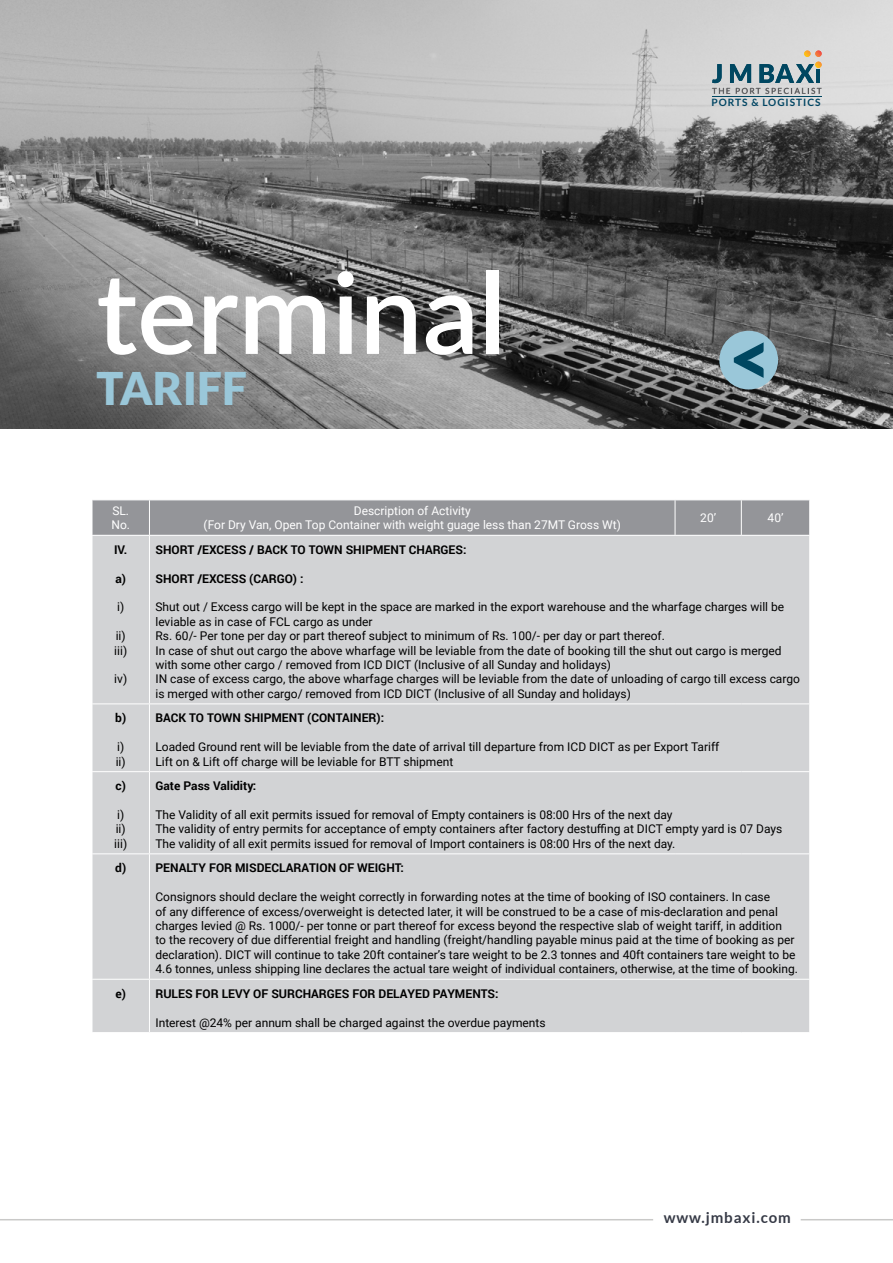
<style>
.page{position:relative;width:893px;height:1263px;background:#fff}
.page>*{position:absolute;margin:0;border:0;box-sizing:border-box;transform-origin:0 0}
.t1{font:600 112.5px "Lato";color:#fff}
.t2{font:900 45px "Lato";color:#9ac7d9}
.t3{font:700 15px "Lato";letter-spacing:.06em;color:#363a46}
.t4{font:12px/14.4px "Roboto";color:#000}
.t5{font:700 12px "Roboto";color:#000}
.t6{font:12px/14.4px "Roboto";color:#fff}
.t7{font:700 10.05px "Lato";letter-spacing:.095em;color:#004563}
.t8{font:8.1px "Lato";letter-spacing:.18em;color:#58595b}
</style>
<div class="page">
<div style="left:93px;top:500px;width:716px;height:35px;background:#949599"></div>
<div style="left:93px;top:536px;width:716px;height:496px;background:#d2d3d5"></div>
<hr style="left:149px;top:500px;width:1px;height:35px;background:#fff">
<hr style="left:675px;top:500px;width:1px;height:35px;background:#fff">
<hr style="left:741px;top:500px;width:1px;height:35px;background:#fff">
<hr style="left:149px;top:536px;width:1px;height:167px;background:#fff">
<hr style="left:92px;top:703px;width:57px;height:1px;background:#fff">
<hr style="left:149px;top:703px;width:526px;height:1px;background:#fff">
<hr style="left:149px;top:704px;width:1px;height:67px;background:#fff">
<hr style="left:675px;top:703px;width:66px;height:1px;background:#fff">
<hr style="left:741px;top:703px;width:69px;height:1px;background:#fff">
<hr style="left:92px;top:771px;width:57px;height:1px;background:#fff">
<hr style="left:149px;top:771px;width:526px;height:1px;background:#fff">
<hr style="left:149px;top:772px;width:1px;height:81px;background:#fff">
<hr style="left:675px;top:771px;width:66px;height:1px;background:#fff">
<hr style="left:741px;top:771px;width:69px;height:1px;background:#fff">
<hr style="left:92px;top:853px;width:57px;height:1px;background:#fff">
<hr style="left:149px;top:853px;width:526px;height:1px;background:#fff">
<hr style="left:149px;top:854px;width:1px;height:125px;background:#fff">
<hr style="left:675px;top:853px;width:66px;height:1px;background:#fff">
<hr style="left:741px;top:853px;width:69px;height:1px;background:#fff">
<hr style="left:92px;top:979px;width:57px;height:1px;background:#fff">
<hr style="left:149px;top:979px;width:526px;height:1px;background:#fff">
<hr style="left:149px;top:979px;width:1px;height:53px;background:#fff">
<hr style="left:675px;top:979px;width:66px;height:1px;background:#fff">
<hr style="left:741px;top:979px;width:69px;height:1px;background:#fff">
<hr style="left:0;top:1219px;width:653px;height:1px;background:#c9c9c8">
<hr style="left:801px;top:1219px;width:92px;height:1px;background:#c9c9c8">
<img style="left:0;top:0;width:893px;height:428px">
<div style="left:719px;top:331px;width:59px;height:58px;background:#9ac7d9;border-radius:50%"></div>
<svg style="left:734px;top:342px;width:30px;height:36px"></svg>
<hr style="left:712px;top:96px;width:110px;height:1px;background:#004761">
<svg style="left:712px;top:51px;width:110px;height:43px;background:#a9b5b8"></svg>
<hr style="left:816px;top:70px;width:4px;height:13px;background:#004761">
<h1 class="t1" style="left:96px;top:231px;width:411px">terminal</h1>
<h2 class="t2" style="left:96px;top:362px;width:152px">TARIFF</h2>
<p class="t8" style="left:712px;top:86px;width:111px">THE PORT SPECIALIST</p>
<p class="t7" style="left:711px;top:96px;width:111px">PORTS &amp; LOGISTICS</p>
<p class="t6" style="left:111px;top:503px;width:20px">SL.<br>No.</p>
<p class="t6" style="left:204px;top:503px;width:419px;text-align:center">Description of Activity<br>(For Dry Van, Open Top Container with weight guage less than 27MT Gross Wt)</p>
<p class="t6" style="left:700px;top:510px;width:17px">20’</p>
<p class="t6" style="left:768px;top:510px;width:17px">40’</p>
<p class="t5" style="left:114px;top:541px;width:15px">IV.</p>
<p class="t5" style="left:115px;top:570px;width:12px">a)</p>
<p class="t4" style="left:117px;top:599px;width:9px">i)</p>
<p class="t4" style="left:114px;top:628px;width:14px">ii) iii)</p>
<p class="t4" style="left:114px;top:671px;width:14px">iv)</p>
<p class="t5" style="left:155px;top:541px;width:313px">SHORT /EXCESS / BACK TO TOWN SHIPMENT CHARGES:</p>
<p class="t5" style="left:155px;top:570px;width:150px">SHORT /EXCESS (CARGO) :</p>
<p class="t4" style="left:155px;top:599px;width:646px">Shut out / Excess cargo will be kept in the space are marked in the export warehouse and the wharfage charges will be leviable as in case of FCL cargo as under<br>Rs. 60/- Per tone per day or part thereof subject to minimum of Rs. 100/- per day or part thereof.<br>In case of shut out cargo the above wharfage will be leviable from the date of booking till the shut out cargo is merged with some other cargo / removed from ICD DICT (Inclusive of all Sunday and holidays)<br>IN case of excess cargo, the above wharfage charges will be leviable from the date of unloading of cargo till excess cargo is merged with other cargo/ removed from ICD DICT (Inclusive of all Sunday and holidays)</p>
<p class="t5" style="left:115px;top:710px;width:12px">b)</p>
<p class="t4" style="left:116px;top:739px;width:12px">i) ii)</p>
<p class="t5" style="left:116px;top:777px;width:12px">c)</p>
<p class="t4" style="left:114px;top:807px;width:14px">i) ii) iii)</p>
<p class="t5" style="left:155px;top:710px;width:230px">BACK TO TOWN SHIPMENT (CONTAINER):</p>
<p class="t4" style="left:155px;top:739px;width:565px">Loaded Ground rent will be leviable from the date of arrival till departure from ICD DICT as per Export Tariff<br>Lift on &amp; Lift off charge will be leviable for BTT shipment</p>
<p class="t5" style="left:155px;top:777px;width:102px">Gate Pass Validity:</p>
<p class="t4" style="left:155px;top:807px;width:628px">The Validity of all exit permits issued for removal of Empty containers is 08:00 Hrs of the next day<br>The validity of entry permits for acceptance of empty containers after factory destuffing at DICT empty yard is 07 Days<br>The validity of all exit permits issued for removal of Import containers is 08:00 Hrs of the next day.</p>
<p class="t5" style="left:115px;top:860px;width:12px">d)</p>
<p class="t5" style="left:155px;top:860px;width:250px">PENALTY FOR MISDECLARATION OF WEIGHT:</p>
<p class="t4" style="left:155px;top:889px;width:644px">Consignors should declare the weight correctly in forwarding notes at the time of booking of ISO containers. In case<br>of any difference of excess/overweight is detected later, it will be construed to be a case of mis-declaration and penal charges levied @ Rs. 1000/- per tonne or part thereof for excess beyond the respective slab of weight tariff, in addition<br>to the recovery of due differential freight and handling (freight/handling payable minus paid at the time of booking as per declaration). DICT will continue to take 20ft container’s tare weight to be 2.3 tonnes and 40ft containers tare weight to be 4.6 tonnes, unless shipping line declares the actual tare weight of individual containers, otherwise, at the time of booking.</p>
<p class="t5" style="left:115px;top:985px;width:12px">e)</p>
<p class="t5" style="left:155px;top:985px;width:345px">RULES FOR LEVY OF SURCHARGES FOR DELAYED PAYMENTS:</p>
<p class="t4" style="left:155px;top:1015px;width:392px">Interest @24% per annum shall be charged against the overdue payments</p>
<p class="t3" style="left:664px;top:1209px;width:129px">www.jmbaxi.com</p>
</div>
